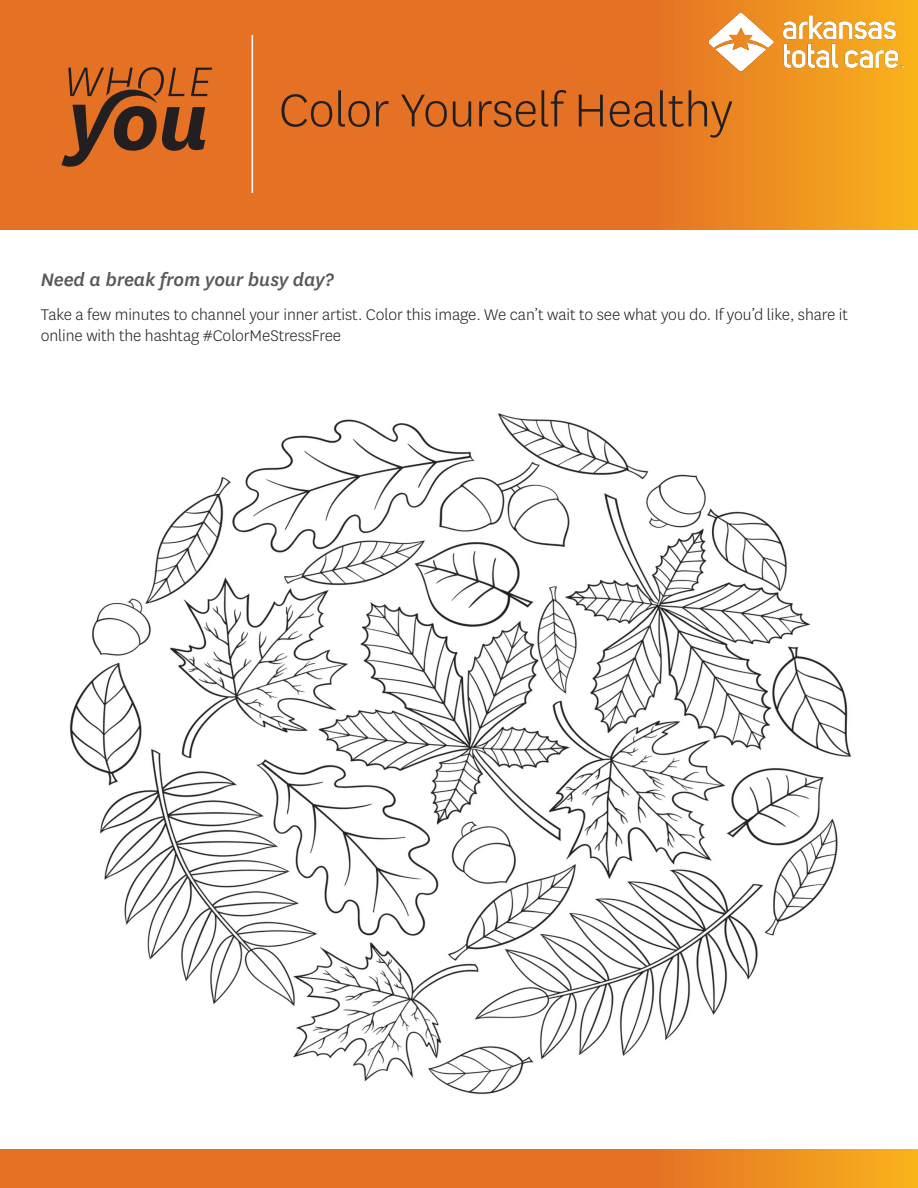
<style>
.page{position:relative;width:918px;height:1188px;background:#fff}
.page>*{position:absolute;margin:0;border:0;box-sizing:border-box;transform-origin:0 0}
.t1{font:300 54px "Centene Sans";letter-spacing:-.005em;color:#231f20}
.t2{font:italic 500 21px "Centene Sans";letter-spacing:-.005em;color:#57585a}
.t3{font:300 18px/21px "Centene Sans";letter-spacing:-.005em;color:#231f20}
</style>
<div class="page">
<svg style="left:0;top:1149px;width:918px;height:39px;background:#e77a22"></svg>
<svg style="left:0;top:0;width:918px;height:229px;background:#e77923"></svg>
<svg style="left:61px;top:67px;width:151px;height:100px;background:#a75622"></svg>
<img style="left:69px;top:413px;width:783px;height:682px">
<hr style="left:252px;top:35px;width:1px;height:158px;background:#fff">
<img style="left:710px;top:14px;width:193px;height:56px">
<h2 class="t1" style="left:279px;top:76px;width:456px">Color Yourself Healthy</h2>
<h3 class="t2" style="left:41px;top:266px;width:295px">Need a break from your busy day?</h3>
<p class="t3" style="left:41px;top:304px;width:809px">Take a few minutes to channel your inner artist. Color this image. We can’t wait to see what you do. If you’d like, share it online with the hashtag #ColorMeStressFree</p>
</div>
